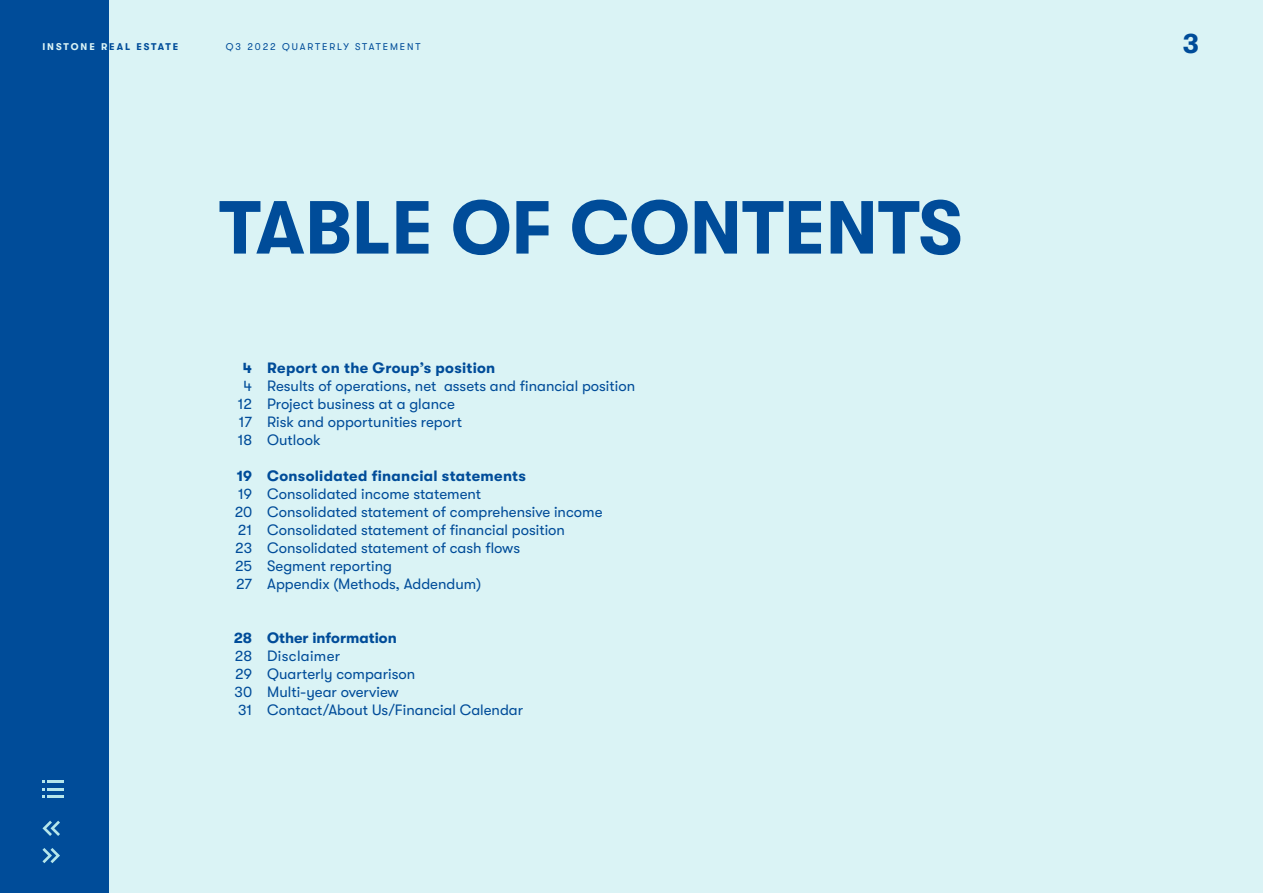
<style>
.page{position:relative;width:1263px;height:893px;background:#daf3f5}
.page>*{position:absolute;margin:0;border:0;box-sizing:border-box;transform-origin:0 0}
.t1{font:700 75px "GT Walsheim Pro";color:#004c99}
.t2{font:700 27px "GT Walsheim Pro";color:#004c99}
.t3{font:15px/18px "GT Walsheim Pro";color:#004c99}
.t4{font:700 15px "GT Walsheim Pro";letter-spacing:.02em;color:#004c99}
.t5{font:700 15px "GT Walsheim Pro";color:#004c99}
.t6{font:9.75px "GT Walsheim Pro";letter-spacing:.2em;color:#004c99}
.t7{font:700 9.75px "GT Walsheim Pro";letter-spacing:.2em;color:#004c99}
.s1{color:#daf3f5}
</style>
<div class="page">
<div style="left:0;top:0;width:109px;height:893px;background:#004c99"></div>
<svg style="left:42px;top:781px;width:22px;height:16px"></svg>
<svg style="left:42px;top:821px;width:18px;height:15px"></svg>
<svg style="left:42px;top:848px;width:18px;height:15px"></svg>
<p class="t7" style="left:42px;top:41px;width:137px"><span class="s1">INSTONE R</span>EAL ESTATE</p>
<p class="t6" style="left:226px;top:41px;width:196px">Q3 2022 QUARTERLY STATEMENT</p>
<h1 class="t1" style="left:219px;top:186px;width:745px">TABLE OF CONTENTS</h1>
<p class="t4" style="left:243px;top:359px;width:254px">4 Report on the Group’s position</p>
<p class="t3" style="left:238px;top:377px;width:399px;text-indent:6px">4 Results of operations, net assets and financial position 12 Project business at a glance<br>17 Risk and opportunities report<br>18 Outlook</p>
<p class="t4" style="left:237px;top:467px;width:291px">19 Consolidated financial statements</p>
<p class="t3" style="left:235px;top:485px;width:369px">19 Consolidated income statement<br>20 Consolidated statement of comprehensive income 21 Consolidated statement of financial position<br>23 Consolidated statement of cash flows<br>25 Segment reporting<br>27 Appendix (Methods, Addendum)</p>
<p class="t5" style="left:234px;top:629px;width:165px">28 Other information</p>
<p class="t3" style="left:235px;top:647px;width:290px">28 Disclaimer<br>29 Quarterly comparison<br>30 Multi-year overview<br>31 Contact/About Us/Financial Calendar</p>
<h2 class="t2" style="left:1183px;top:28px;width:18px">3</h2>
</div>
